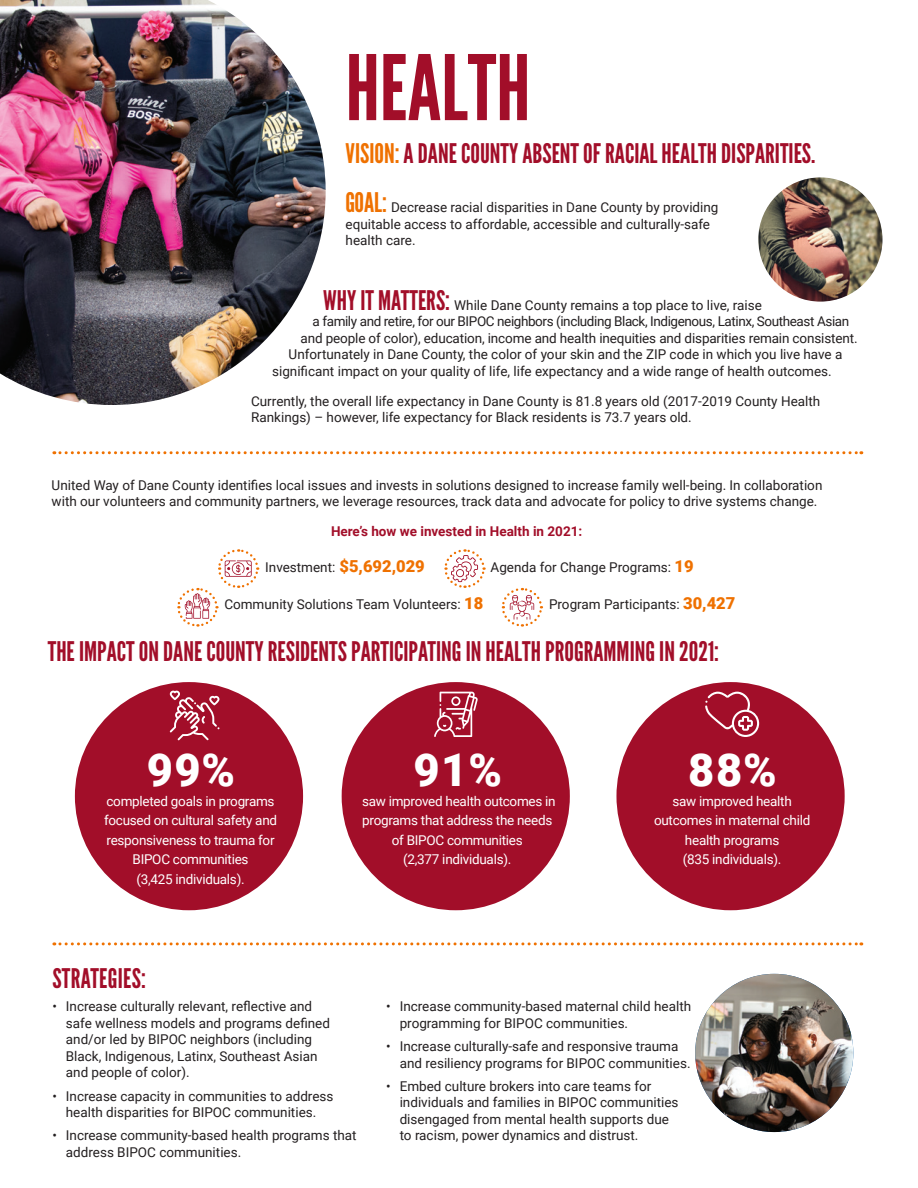
<style>
.page{position:relative;width:918px;height:1188px;background:#fff}
.page>*{position:absolute;margin:0;border:0;box-sizing:border-box;transform-origin:0 0}
.t1{font:90px "League Gothic";color:#a20e29}
.t2{font:900 45.3px "Roboto";color:#fff}
.t3{font:27px "League Gothic";color:#a20e29}
.t4{font:13.5px/16.5px "Roboto";color:#231f20}
.t5{font:13.5px/19.5px "Roboto";letter-spacing:-.02em;color:#fff;text-align:center}
.t6{font:13.5px "Roboto";letter-spacing:-.03em;color:#231f20}
.t7{font:700 13.5px "Roboto";color:#a20e29}
.s1{color:#ef7100}
.s2{font-family:"League Gothic";font-size:27px;color:#ef7100}
.s3{font-family:"League Gothic";font-size:27px;color:#a20e29}
.s4{font-weight:900;font-size:16.5px;color:#ef7100}
</style>
<div class="page">
<svg style="left:54px;top:451px;width:808px;height:3px"></svg>
<svg style="left:54px;top:942px;width:808px;height:3px"></svg>
<img style="left:0;top:0;width:326px;height:405px">
<img style="left:758px;top:177px;width:125px;height:125px;border-radius:62px">
<img style="left:695px;top:974px;width:158px;height:158px;border-radius:79px">
<div style="left:75px;top:682px;width:228px;height:228px;background:#a20e29;border-radius:50%"></div>
<div style="left:342px;top:682px;width:228px;height:228px;background:#a20e29;border-radius:50%"></div>
<svg style="left:170px;top:691px;width:49px;height:49px"></svg>
<div style="left:616px;top:682px;width:229px;height:228px;background:#a20e29;border-radius:50%"></div>
<svg style="left:434px;top:692px;width:44px;height:45px"></svg>
<svg style="left:705px;top:692px;width:54px;height:45px"></svg>
<svg style="left:444px;top:549px;width:42px;height:39px"></svg>
<svg style="left:501px;top:587px;width:42px;height:40px"></svg>
<svg style="left:177px;top:549px;width:83px;height:78px"></svg>
<p class="t1" style="left:346px;top:34px;width:186px">HEALTH</p>
<p class="t3" style="left:346px;top:137px;width:471px"><span class="s1">VISION:</span> A DANE COUNTY ABSENT OF RACIAL HEALTH DISPARITIES.</p>
<p class="t4" style="left:346px;top:199px;width:374px"><span class="s2">GOAL:</span> Decrease racial disparities in Dane County by providing equitable access to affordable, accessible and culturally-safe health care.</p>
<p class="t4" style="left:323px;top:296px;width:440px"><span class="s3">WHY IT MATTERS:</span> While Dane County remains a top place to live, raise</p>
<p class="t6" style="left:313px;top:312px;width:538px">a family and retire, for our BIPOC neighbors (including Black, Indigenous, Latinx, Southeast Asian</p>
<p class="t4" style="left:301px;top:329px;width:559px">and people of color), education, income and health inequities and disparities remain consistent.</p>
<p class="t4" style="left:289px;top:346px;width:555px">Unfortunately in Dane County, the color of your skin and the ZIP code in which you live have a</p>
<p class="t4" style="left:272px;top:362px;width:561px">significant impact on your quality of life, life expectancy and a wide range of health outcomes.</p>
<p class="t4" style="left:251px;top:392px;width:571px">Currently, the overall life expectancy in Dane County is 81.8 years old (2017-2019 County Health<br>Rankings) – however, life expectancy for Black residents is 73.7 years old.</p>
<p class="t4" style="left:52px;top:476px;width:772px">United Way of Dane County identifies local issues and invests in solutions designed to increase family well-being. In collaboration with our volunteers and community partners, we leverage resources, track data and advocate for policy to drive systems change.</p>
<p class="t7" style="left:331px;top:522px;width:253px">Here’s how we invested in Health in 2021:</p>
<p class="t4" style="left:265px;top:558px;width:161px">Investment: <span class="s4">$5,692,029</span></p>
<p class="t4" style="left:491px;top:558px;width:205px">Agenda for Change Programs: <span class="s4">19</span></p>
<p class="t4" style="left:224px;top:596px;width:260px">Community Solutions Team Volunteers: <span class="s4">18</span></p>
<p class="t4" style="left:549px;top:596px;width:188px">Program Participants: <span class="s4">30,427</span></p>
<p class="t3" style="left:48px;top:635px;width:673px">THE IMPACT ON DANE COUNTY RESIDENTS PARTICIPATING IN HEALTH PROGRAMMING IN 2021:</p>
<p class="t2" style="left:147px;top:738px;width:90px">99%</p>
<p class="t5" style="left:104px;top:790px;width:175px">completed goals in programs focused on cultural safety and responsiveness to trauma for<br>BIPOC communities<br>(3,425 individuals).</p>
<p class="t2" style="left:413px;top:738px;width:90px">91%</p>
<p class="t5" style="left:362px;top:790px;width:195px">saw improved health outcomes in programs that address the needs of BIPOC communities<br>(2,377 individuals).</p>
<p class="t2" style="left:688px;top:738px;width:90px">88%</p>
<p class="t5" style="left:654px;top:790px;width:158px">saw improved health outcomes in maternal child health programs<br>(835 individuals).</p>
<p class="t3" style="left:52px;top:962px;width:95px">STRATEGIES:</p>
<p class="t4" style="left:66px;top:998px;width:266px;text-indent:-14px">• Increase culturally relevant, reflective and safe wellness models and programs defined and/or led by BIPOC neighbors (including Black, Indigenous, Latinx, Southeast Asian and people of color).</p>
<p class="t4" style="left:52px;top:1087px;width:283px;text-align:center">• Increase capacity in communities to address health disparities for BIPOC communities.</p>
<p class="t4" style="left:66px;top:1127px;width:292px;text-indent:-14px">• Increase community-based health programs that address BIPOC communities.</p>
<p class="t4" style="left:400px;top:998px;width:293px;text-indent:-14px">• Increase community-based maternal child health programming for BIPOC communities.</p>
<p class="t4" style="left:400px;top:1037px;width:292px;text-indent:-14px">• Increase culturally-safe and responsive trauma and resiliency programs for BIPOC communities.</p>
<p class="t4" style="left:400px;top:1077px;width:280px;text-indent:-14px">• Embed culture brokers into care teams for individuals and families in BIPOC communities disengaged from mental health supports due to racism, power dynamics and distrust.</p>
</div>
